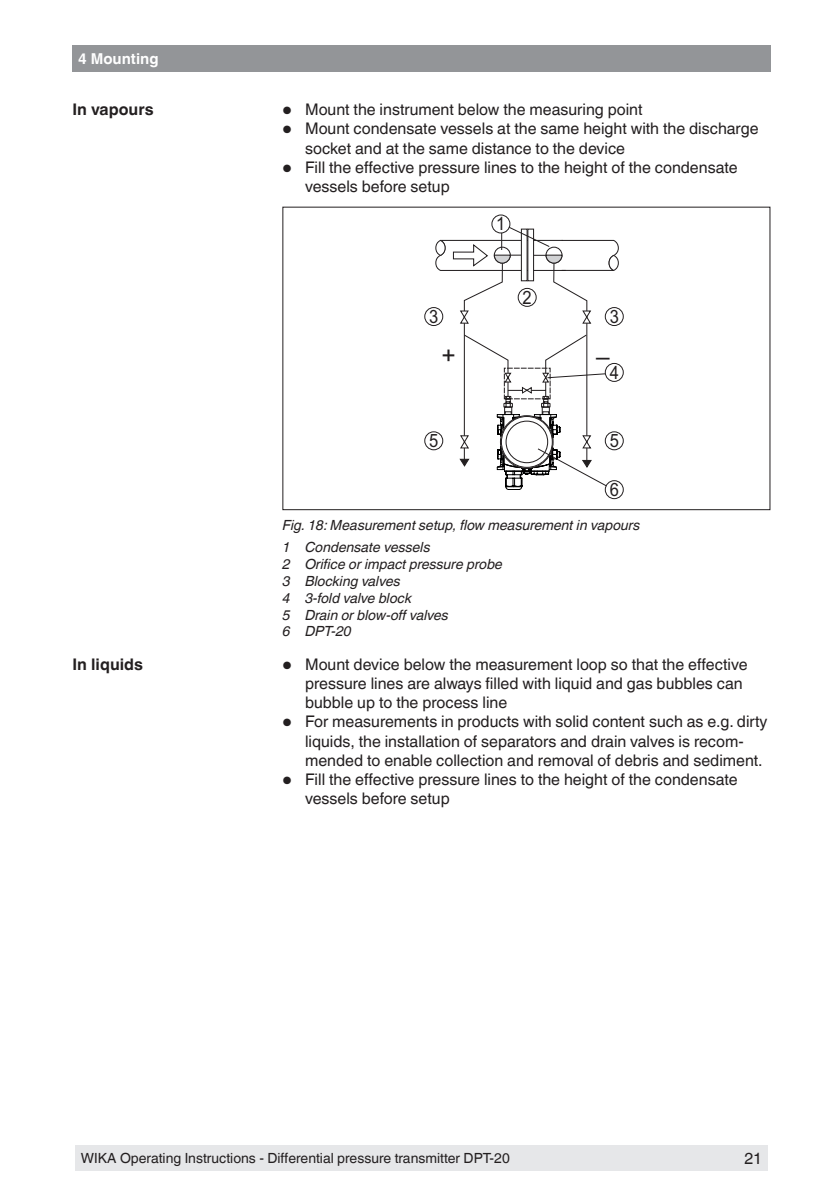
<style>
.page{position:relative;width:840px;height:1191px;background:#fff}
.page>*{position:absolute;margin:0;border:0;box-sizing:border-box;transform-origin:0 0}
.t1{font:24.4px "Arial";color:#231f20}
.t2{font:18.4px "Arial";color:#231f20;scale:.9 1}
.t3{font:16px/19.2px "Helvetica Linotype";color:#231f20}
.t4{font:700 16px "Helvetica Linotype";color:#231f20}
.t5{font:700 15px "Helvetica Linotype";color:#fff}
.t6{font:italic 14px/16.8px "Helvetica Linotype";color:#231f20}
.t7{font:14px "Helvetica Linotype";color:#231f20}
.s1{font-size:24px}
</style>
<div class="page">
<div style="left:721px;top:1145px;width:46px;height:26px;background:#e6e7e9"></div>
<div style="left:72px;top:45px;width:698px;height:27px;background:#939598"></div>
<div style="left:75px;top:1145px;width:646px;height:26px;background:#e6e7e9"></div>
<div style="left:491px;top:215px;width:19px;height:18px;border:1px solid #231f20;border-radius:50%"></div>
<div style="left:604px;top:307px;width:19px;height:19px;border:1px solid #231f20;border-radius:50%"></div>
<div style="left:424px;top:307px;width:19px;height:19px;border:1px solid #231f20;border-radius:50%"></div>
<div style="left:604px;top:431px;width:19px;height:19px;border:1px solid #231f20;border-radius:50%"></div>
<div style="left:424px;top:431px;width:19px;height:19px;border:1px solid #231f20;border-radius:50%"></div>
<div style="left:604px;top:480px;width:19px;height:19px;border:1px solid #231f20;border-radius:50%"></div>
<div style="left:604px;top:363px;width:19px;height:19px;border:1px solid #231f20;border-radius:50%"></div>
<svg style="left:434px;top:223px;width:185px;height:268px"></svg>
<div style="left:505px;top:420px;width:43px;height:43px;border:1px solid #231f20;border-radius:50%"></div>
<div style="left:501px;top:416px;width:51px;height:51px;border:1px solid #231f20;border-radius:50%"></div>
<div style="left:499px;top:415px;width:54px;height:54px;border:1px solid #231f20;border-radius:50%"></div>
<div style="left:282px;top:207px;width:488px;height:303px;border:1px solid #231f20"></div>
<p class="t5" style="left:78px;top:53px;width:82px">4 Mounting</p>
<p class="t4" style="left:72px;top:100px;width:83px">In vapours</p>
<p class="t4" style="left:72px;top:655px;width:72px">In liquids</p>
<p class="t3" style="left:282px;top:102px;width:361px"><span class="s1">•</span> Mount the instrument below the measuring point</p>
<p class="t3" style="left:305px;top:121px;width:454px;text-indent:-23px"><span class="s1">•</span> Mount condensate vessels at the same height with the discharge socket and at the same distance to the device</p>
<p class="t3" style="left:305px;top:158px;width:434px;text-indent:-23px"><span class="s1">•</span> Fill the effective pressure lines to the height of the condensate vessels before setup</p>
<p class="t2" style="left:496px;top:213px;width:12px">1</p>
<p class="t2" style="left:522px;top:287px;width:12px">2</p>
<p class="t2" style="left:429px;top:306px;width:12px">3</p>
<p class="t2" style="left:609px;top:306px;width:12px">3</p>
<h1 class="t1" style="left:441px;top:342px;width:16px">+</h1>
<h1 class="t1" style="left:596px;top:342px;width:15px">–</h1>
<p class="t2" style="left:609px;top:362px;width:12px">4</p>
<p class="t2" style="left:429px;top:430px;width:12px">5</p>
<p class="t2" style="left:609px;top:430px;width:12px">5</p>
<p class="t2" style="left:609px;top:479px;width:12px">6</p>
<p class="t6" style="left:282px;top:514px;width:359px;line-height:22.4px">Fig. 18: Measurement setup, flow measurement in vapours<br>1 Condensate vessels</p>
<p class="t6" style="left:282px;top:556px;width:222px">2 Orifice or impact pressure probe<br>3 Blocking valves<br>4 3-fold valve block<br>5 Drain or blow-off valves<br>6 DPT-20</p>
<p class="t3" style="left:305px;top:654px;width:444px;text-indent:-23px"><span class="s1">•</span> Mount device below the measurement loop so that the effective pressure lines are always filled with liquid and gas bubbles can bubble up to the process line</p>
<p class="t3" style="left:305px;top:713px;width:463px;text-indent:-23px"><span class="s1">•</span> For measurements in products with solid content such as e.g. dirty liquids, the installation of separators and drain valves is recom&shy;mended to enable collection and removal of debris and sediment.</p>
<p class="t3" style="left:305px;top:770px;width:434px;text-indent:-23px"><span class="s1">•</span> Fill the effective pressure lines to the height of the condensate vessels before setup</p>
<p class="t7" style="left:81px;top:1150px;width:430px">WIKA Operating Instructions - Differential pressure transmitter DPT-20</p>
<p class="t3" style="left:744px;top:1150px;width:19px">21</p>
</div>
